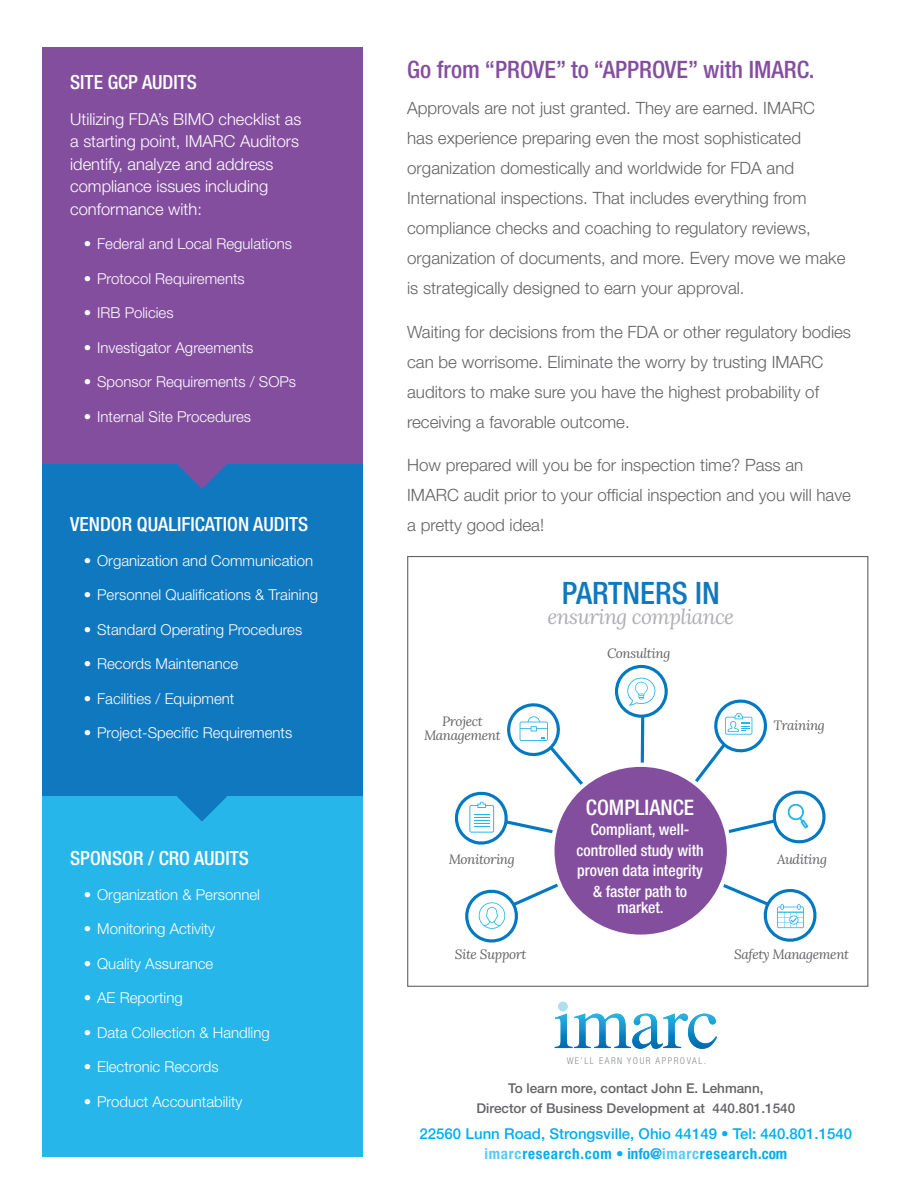
<style>
.page{position:relative;width:918px;height:1188px;background:#fff}
.page>*{position:absolute;margin:0;border:0;box-sizing:border-box;transform-origin:0 0}
.t1{font:500 condensed 30.9px "Helvetica Neue";color:#1078bf}
.t2{font:500 condensed 24px "Helvetica Neue";color:#844e9f}
.t3{font:500 condensed 21.45px "Helvetica Neue";color:#fff}
.t4{font:italic 20.85px "Lora";letter-spacing:-.03em;color:#aeafb3}
.t5{font:500 condensed 19.5px "Helvetica Neue";color:#fff}
.t6{font:300 16.95px/30px "Helvetica Neue";color:#636366}
.t7{font:300 16.5px/22.5px "Helvetica Neue";color:#fff}
.t8{font:500 condensed 15.75px/20.5px "Helvetica Neue";color:#fff;text-align:center}
.t9{font:300 15px "Helvetica Neue";color:#fff}
.t10{font:500 15px/19.5px "Helvetica Neue";color:#00aeef;text-align:center}
.t11{font:italic 13.5px/13.5px "Lora";letter-spacing:-.03em;color:#636366;text-align:center}
.t12{font:500 13.5px/19.5px "Helvetica Neue";color:#636366;text-align:center}
.t13{font:300 condensed 9.45px "Helvetica Neue";letter-spacing:.16em;color:#8a8c8f}
.s1{font-weight:700;font-stretch:condensed;color:#56cbf5}
.s2{font-weight:700;font-stretch:condensed}
</style>
<div class="page">
<div style="left:42px;top:48px;width:321px;height:416px;background:#844e9f"></div>
<div style="left:42px;top:464px;width:321px;height:332px;background:#1078bf"></div>
<div style="left:42px;top:796px;width:321px;height:361px;background:#26b6ea"></div>
<svg style="left:177px;top:464px;width:50px;height:25px"></svg>
<svg style="left:177px;top:796px;width:50px;height:26px"></svg>
<img style="left:555px;top:1014px;width:162px;height:35px">
<div style="left:558px;top:1002px;width:10px;height:9px;background:#acdfef;border-radius:50%"></div>
<svg style="left:455px;top:664px;width:371px;height:279px"></svg>
<div style="left:552px;top:765px;width:177px;height:172px;background:#844e9f;border-radius:50%"></div>
<div style="left:550px;top:763px;width:181px;height:176px;border:4px solid #fff;border-radius:50%"></div>
<p class="t5" style="left:70px;top:70px;width:128px">SITE GCP AUDITS</p>
<p class="t7" style="left:70px;top:107px;width:233px">Utilizing FDA’s BIMO checklist as a starting point, IMARC Auditors identify, analyze and address compliance issues including conformance with:</p>
<p class="t9" style="left:84px;top:235px;width:210px">• Federal and Local Regulations</p>
<p class="t9" style="left:84px;top:269px;width:163px">• Protocol Requirements</p>
<p class="t9" style="left:84px;top:304px;width:91px">• IRB Policies</p>
<p class="t9" style="left:84px;top:338px;width:171px">• Investigator Agreements</p>
<p class="t9" style="left:84px;top:373px;width:214px">• Sponsor Requirements / SOPs</p>
<p class="t9" style="left:84px;top:407px;width:169px">• Internal Site Procedures</p>
<p class="t5" style="left:70px;top:513px;width:239px">VENDOR QUALIFICATION AUDITS</p>
<p class="t9" style="left:84px;top:551px;width:231px">• Organization and Communication</p>
<p class="t9" style="left:84px;top:586px;width:236px">• Personnel Qualifications &amp; Training</p>
<p class="t9" style="left:84px;top:620px;width:220px">• Standard Operating Procedures</p>
<p class="t9" style="left:84px;top:655px;width:156px">• Records Maintenance</p>
<p class="t9" style="left:84px;top:689px;width:152px">• Facilities / Equipment</p>
<p class="t9" style="left:84px;top:724px;width:210px">• Project-Specific Requirements</p>
<p class="t5" style="left:70px;top:847px;width:180px">SPONSOR / CRO AUDITS</p>
<p class="t9" style="left:84px;top:885px;width:178px">• Organization &amp; Personnel</p>
<p class="t9" style="left:84px;top:920px;width:133px">• Monitoring Activity</p>
<p class="t9" style="left:84px;top:954px;width:131px">• Quality Assurance</p>
<p class="t9" style="left:84px;top:989px;width:101px">• AE Reporting</p>
<p class="t9" style="left:84px;top:1023px;width:188px">• Data Collection &amp; Handling</p>
<p class="t9" style="left:84px;top:1058px;width:136px">• Electronic Records</p>
<p class="t9" style="left:84px;top:1092px;width:160px">• Product Accountability</p>
<p class="t2" style="left:407px;top:55px;width:409px">Go from “PROVE” to “APPROVE” with IMARC.</p>
<p class="t6" style="left:407px;top:93px;width:440px">Approvals are not just granted. They are earned. IMARC<br>has experience preparing even the most sophisticated organization domestically and worldwide for FDA and International inspections. That includes everything from compliance checks and coaching to regulatory reviews, organization of documents, and more. Every move we make is strategically designed to earn your approval.</p>
<p class="t6" style="left:407px;top:316px;width:445px">Waiting for decisions from the FDA or other regulatory bodies can be worrisome. Eliminate the worry by trusting IMARC auditors to make sure you have the highest probability of receiving a favorable outcome.</p>
<p class="t6" style="left:407px;top:450px;width:445px">How prepared will you be for inspection time? Pass an<br>IMARC audit prior to your official inspection and you will have a pretty good idea!</p>
<p class="t1" style="left:562px;top:574px;width:160px">PARTNERS IN</p>
<p class="t4" style="left:548px;top:604px;width:188px">ensuring compliance</p>
<p class="t11" style="left:607px;top:646px;width:65px">Consulting</p>
<p class="t11" style="left:424px;top:715px;width:78px">Project<br>Management</p>
<p class="t11" style="left:773px;top:718px;width:53px">Training</p>
<p class="t11" style="left:449px;top:852px;width:68px">Monitoring</p>
<p class="t3" style="left:586px;top:794px;width:110px">COMPLIANCE</p>
<p class="t8" style="left:577px;top:819px;width:129px">Compliant, well&shy;controlled study with proven data integrity &amp; faster path to</p>
<p class="t8" style="left:617px;top:897px;width:48px">market.</p>
<p class="t11" style="left:777px;top:852px;width:52px">Auditing</p>
<p class="t11" style="left:455px;top:948px;width:73px">Site Support</p>
<p class="t11" style="left:734px;top:948px;width:116px">Safety Management</p>
<p class="t13" style="left:567px;top:1055px;width:141px">WE’LL EARN YOUR APPROVAL.</p>
<p class="t12" style="left:477px;top:1079px;width:320px">To learn more, contact John E. Lehmann,<br>Director of Business Development at 440.801.1540</p>
<p class="t10" style="left:420px;top:1124px;width:434px">22560 Lunn Road, Strongsville, Ohio 44149 • Tel: 440.801.1540 <span class="s1">imarc</span><span class="s2">research.com • info@</span><span class="s1">imarc</span><span class="s2">research.com</span></p>
</div>
